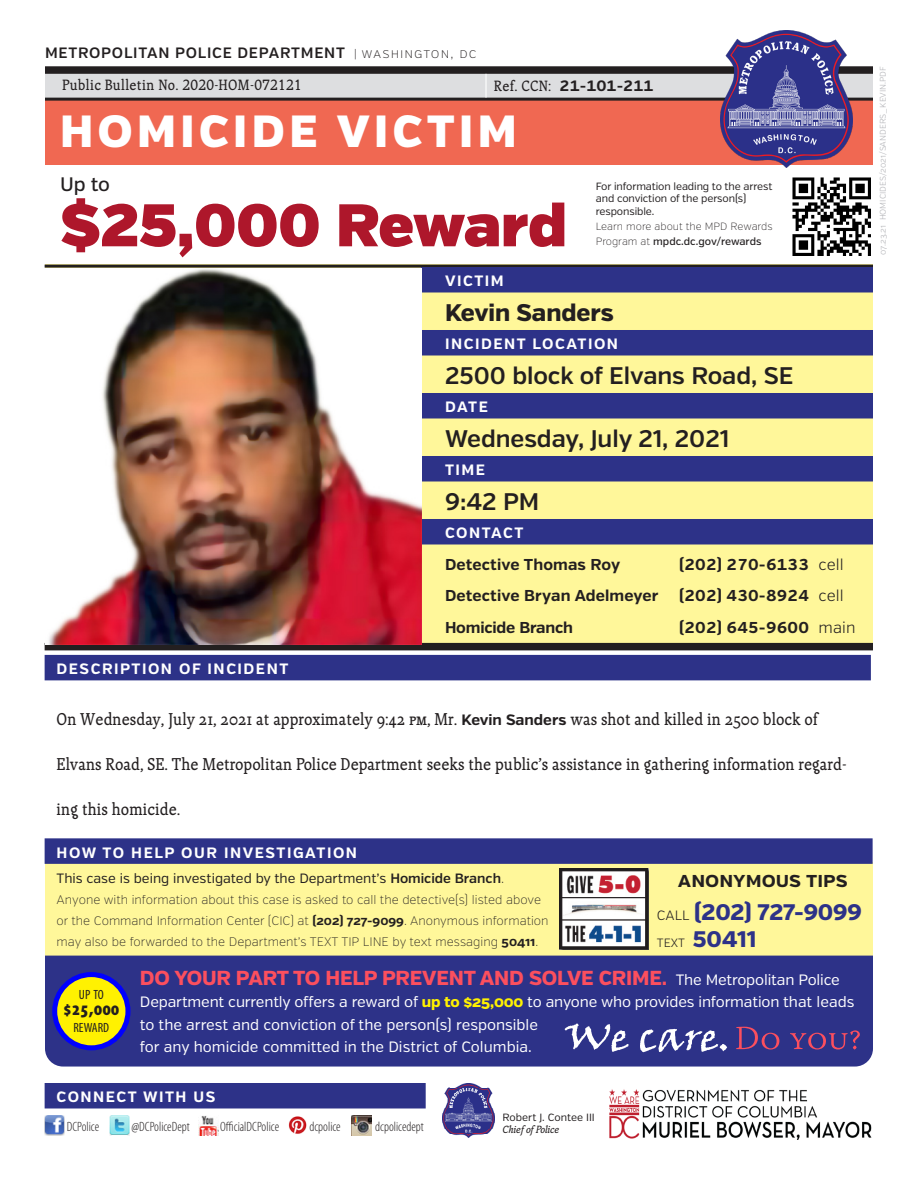
<style>
.page{position:relative;width:918px;height:1188px;background:#fff}
.page>*{position:absolute;margin:0;border:0;box-sizing:border-box;transform-origin:0 0}
.t1{font:60px "Verb Ultra";color:#ae172b}
.t2{font:900 45px "Verb";letter-spacing:.1em;color:#fff}
.caption_data{font:600 24px "Verb";letter-spacing:-.005em;color:#231f20}
.caption_data-2{font:800 24px "Verb";letter-spacing:-.005em;color:#231f20}
.t3{font:800 22.5px/27px "Verb";letter-spacing:-.01em;color:#2d3288}
.t4{font:700 21px "Verb";color:#231f20}
.t5{font:800 20.25px "Verb";letter-spacing:-.01em;color:#fc4f5e}
.t6{font:500 19.5px "Verb";color:#231f20}
.t7{font:900 condensed 19.2px "Myriad Pro";color:#231f20}
.body_text{font:17.25px "Telltale";color:#231f20}
.det_contact_-_1st_li{font:700 15.75px "Verb";letter-spacing:.01em;color:#231f20}
.det_contact_-_1st_li-2{font:700 15.75px "Verb";letter-spacing:-.01em;color:#231f20}
.t8{font:15px/22.5px "Verb";color:#fff}
.caption_subtitle{font:700 15px "Verb";letter-spacing:.1em;color:#fff}
.t9{font:600 15px "Verb";letter-spacing:.05em;color:#231f20}
.bulletin_no{font:15px "Telltale";letter-spacing:.02em;color:#231f20}
.t10{font:700 15px "Verb";color:#231f20}
.t11{font:13.5px "Verb";color:#231f20}
.t12{font:300 condensed 13.5px "Myriad Pro";color:#231f20}
.t13{font:condensed 13.35px "Myriad Pro";color:#231f20}
.t14{font:200 12.3px/21px "Verb";color:#231f20}
.t15{font:10.5px/12.6px "Verb";letter-spacing:-.01em;color:#231f20}
.t16{font:200 10.5px/15px "Verb";color:#231f20}
.t17{font:italic 10.5px "Telltale";color:#231f20}
.body{font:300 8.25px "Verb";color:#b2b3b7}
.s1{font-weight:200;font-size:13.5px}
.s2{font-weight:500}
.s3{font-weight:300}
.s4{font-family:"Verb";font-weight:700;font-size:15px}
.s5{font-weight:600}
.s6{font-weight:200}
.s7{font-weight:700}
.s8{font-weight:400;font-size:15px;color:#fff}
.s9{font-weight:800;color:#fff101}
.s10{font-weight:300;font-size:13.5px;color:#231f20}
.s11{font-weight:300;font-size:12px;color:#231f20}
</style>
<div class="page">
<img style="left:780px;top:177px;width:93px;height:88px">
<div style="left:45px;top:862px;width:828px;height:94px;background:#fff79a"></div>
<div style="left:45px;top:838px;width:828px;height:26px;background:#2d3288"></div>
<div style="left:45px;top:956px;width:828px;height:111px;background:#2d3288"></div>
<svg style="left:736px;top:1027px;width:124px;height:23px;background:#54377f"></svg>
<svg style="left:565px;top:1023px;width:162px;height:29px"></svg>
<div style="left:55px;top:975px;width:73px;height:73px;background:#fff101;border-radius:50%"></div>
<div style="left:52px;top:972px;width:78px;height:78px;border:5px solid #00f;border-radius:50%"></div>
<img style="left:560px;top:869px;width:89px;height:80px">
<div style="left:45px;top:265px;width:828px;height:382px;background:#fff79a"></div>
<hr style="left:45px;top:265px;width:828px;height:3px;background:#231f20">
<div style="left:45px;top:643px;width:828px;height:7px;background:#231f20"></div>
<div style="left:45px;top:98px;width:828px;height:66px;background:#f06852"></div>
<div style="left:45px;top:74px;width:828px;height:25px;background:#dddee0"></div>
<hr style="left:45px;top:98px;width:828px;height:3px;background:#231f20">
<div style="left:45px;top:66px;width:828px;height:8px;background:#231f20"></div>
<img style="left:720px;top:31px;width:133px;height:137px">
<hr style="left:485px;top:74px;width:2px;height:24px;background:#fff">
<img style="left:45px;top:1115px;width:20px;height:20px">
<img style="left:110px;top:1115px;width:19px;height:20px">
<img style="left:198px;top:1116px;width:20px;height:19px">
<img style="left:288px;top:1116px;width:19px;height:18px">
<img style="left:351px;top:1115px;width:20px;height:20px">
<div style="left:45px;top:1083px;width:381px;height:25px;background:#2d3288"></div>
<img style="left:609px;top:1089px;width:263px;height:50px">
<img style="left:442px;top:1084px;width:53px;height:54px">
<div style="left:45px;top:655px;width:826px;height:25px;background:#2d3288"></div>
<div style="left:421px;top:267px;width:452px;height:25px;background:#2d3288"></div>
<div style="left:421px;top:330px;width:452px;height:25px;background:#2d3288"></div>
<div style="left:421px;top:393px;width:452px;height:25px;background:#2d3288"></div>
<div style="left:421px;top:456px;width:452px;height:25px;background:#2d3288"></div>
<div style="left:421px;top:519px;width:452px;height:25px;background:#2d3288"></div>
<img style="left:45px;top:268px;width:376px;height:376px">
<p class="t9" style="left:45px;top:44px;width:433px">METROPOLITAN POLICE DEPARTMENT <span class="s1">| washington, dc</span></p>
<p class="bulletin_no" style="left:62px;top:77px;width:241px">Public Bulletin No. 2020-HOM-072121</p>
<p class="bulletin_no" style="left:494px;top:77px;width:59px">Ref. CCN:</p>
<p class="t10" style="left:560px;top:77px;width:96px">21-101-211</p>
<h2 class="t2" style="left:60px;top:104px;width:458px">HOMICIDE VICTIM</h2>
<h3 class="t6" style="left:60px;top:172px;width:52px">Up to</h3>
<h1 class="t1" style="left:60px;top:188px;width:508px">$25,000 Reward</h1>
<p class="t15" style="left:596px;top:180px;width:178px">For information leading to the arrest and conviction of the person(s) responsible.</p>
<p class="t16" style="left:596px;top:219px;width:178px">Learn more about the MPD Rewards<br>Program at <span class="s2">mpdc.dc.gov/rewards</span></p>
<p class="caption_subtitle" style="left:445px;top:272px;width:60px">VICTIM</p>
<p class="caption_data-2" style="left:445px;top:298px;width:170px">Kevin Sanders</p>
<p class="caption_subtitle" style="left:445px;top:335px;width:175px">INCIDENT LOCATION</p>
<p class="caption_data" style="left:445px;top:361px;width:350px">2500 block of Elvans Road, SE</p>
<p class="caption_subtitle" style="left:445px;top:398px;width:44px">DATE</p>
<p class="caption_data" style="left:445px;top:424px;width:286px">Wednesday, July 21, 2021</p>
<p class="caption_subtitle" style="left:445px;top:461px;width:42px">TIME</p>
<p class="caption_data" style="left:445px;top:487px;width:96px">9:42 PM</p>
<p class="caption_subtitle" style="left:445px;top:524px;width:80px">CONTACT</p>
<p class="det_contact_-_1st_li" style="left:445px;top:555px;width:177px">Detective Thomas Roy</p>
<p class="det_contact_-_1st_li" style="left:679px;top:555px;width:166px">(202) 270-6133 <span class="s3">cell</span></p>
<p class="det_contact_-_1st_li" style="left:445px;top:586px;width:215px">Detective Bryan Adelmeyer</p>
<p class="det_contact_-_1st_li" style="left:679px;top:586px;width:166px">(202) 430-8924 <span class="s3">cell</span></p>
<p class="det_contact_-_1st_li-2" style="left:445px;top:618px;width:130px">Homicide Branch</p>
<p class="det_contact_-_1st_li" style="left:679px;top:618px;width:178px">(202) 645-9600 <span class="s3">main</span></p>
<p class="caption_subtitle" style="left:57px;top:660px;width:233px">DESCRIPTION OF INCIDENT</p>
<p class="body_text" style="left:57px;top:710px;width:763px">On Wednesday, July 21, 2021 at approximately 9:42 pm, Mr. <span class="s4">Kevin Sanders</span> was shot and killed in 2500 block of</p>
<p class="body_text" style="left:57px;top:755px;width:792px">Elvans Road, SE. The Metropolitan Police Department seeks the public’s assistance in gathering information regard-</p>
<p class="body_text" style="left:57px;top:800px;width:125px">ing this homicide.</p>
<p class="caption_subtitle" style="left:57px;top:844px;width:302px">HOW TO HELP OUR INVESTIGATION</p>
<p class="t11" style="left:57px;top:871px;width:449px">This case is being investigated by the Department’s <span class="s5">Homicide Branch</span><span class="s6">.</span></p>
<p class="t14" style="left:57px;top:890px;width:494px">Anyone with information about this case is asked to call the detective(s) listed above or the Command Information Center (CIC) at <span class="s7">(202) 727-9099</span>. Anonymous information may also be forwarded to the Department’s TEXT TIP LINE by text messaging <span class="s7">50411</span>.</p>
<h3 class="t5" style="left:140px;top:965px;width:701px">DO YOUR PART TO HELP PREVENT AND SOLVE CRIME<span class="s7">.</span> <span class="s8">The Metropolitan Police</span></h3>
<p class="t8" style="left:140px;top:991px;width:716px">Department currently offers a reward of <span class="s9">up to $25,000</span> to anyone who provides information that leads to the arrest and conviction of the person(s) responsible<br>for any homicide committed in the District of Columbia.</p>
<h3 class="t4" style="left:678px;top:867px;width:171px">anonymous tips</h3>
<h3 class="t3" style="left:657px;top:899px;width:206px"><span class="s10">CALL</span> (202) 727-9099<br><span class="s11">TEXT</span> 50411</h3>
<p class="t13" style="left:79px;top:986px;width:26px">UP TO</p>
<h3 class="t7" style="left:63px;top:997px;width:58px">$25,000</h3>
<p class="t13" style="left:73px;top:1020px;width:37px">REWARD</p>
<p class="caption_subtitle" style="left:57px;top:1088px;width:160px">CONNECT WITH US</p>
<p class="t12" style="left:67px;top:1118px;width:34px">DCPolice</p>
<p class="t12" style="left:132px;top:1118px;width:60px">@DCPoliceDept</p>
<p class="t12" style="left:220px;top:1118px;width:60px">OfficialDCPolice</p>
<p class="t12" style="left:309px;top:1118px;width:33px">dcpolice</p>
<p class="t12" style="left:375px;top:1118px;width:50px">dcpolicedept</p>
<p class="t15" style="left:503px;top:1111px;width:94px">Robert J. Contee III</p>
<p class="t17" style="left:503px;top:1124px;width:58px">Chief of Police</p>
<p class="body" style="left:878px;top:255px;width:190px;rotate:-90deg">07.23.21 HOMICIDES/2021/SANDERS_KEVIN.PDF</p>
</div>
